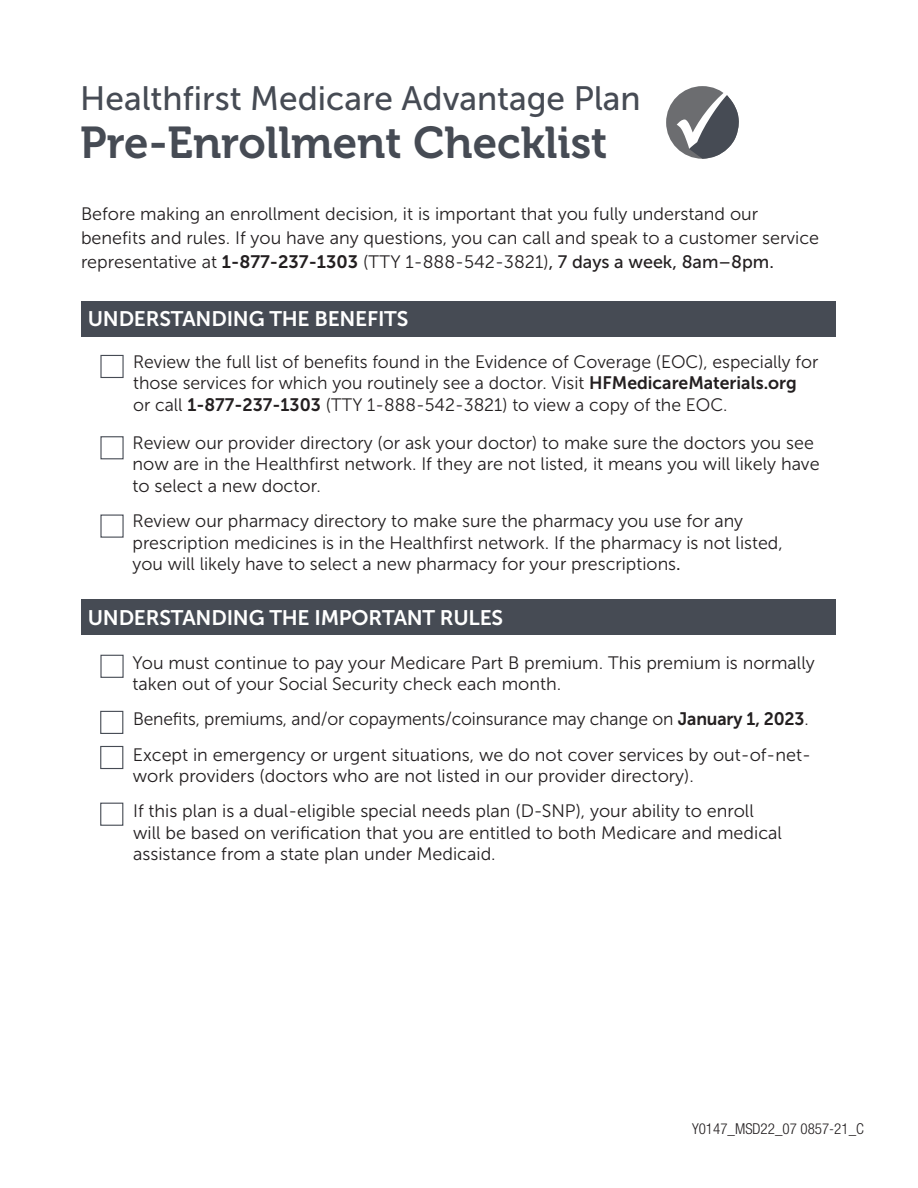
<style>
.page{position:relative;width:918px;height:1188px;background:#fff}
.page>*{position:absolute;margin:0;border:0;box-sizing:border-box;transform-origin:0 0}
.t1{font:44.4px "Museo 700";color:#464b54}
.t2{font:33.75px "Museo Sans 500";color:#464b54}
.t3{font:21px "Museo Sans 700";letter-spacing:-.01em;color:#fff}
.t4{font:18px/21.6px "Museo Sans 300";color:#231f20}
.t5{font:300 condensed 15px "Helvetica Neue LT Std";color:#231f20}
.s1{font-family:"Museo Sans 700"}
.s2{font-family:"Museo Sans 500"}
</style>
<div class="page">
<svg style="left:100px;top:354px;width:24px;height:184px"></svg>
<div style="left:666px;top:86px;width:73px;height:73px;background:#6c6d70;border-radius:50%"></div>
<svg style="left:677px;top:87px;width:62px;height:72px"></svg>
<div style="left:81px;top:301px;width:755px;height:36px;background:#464b54"></div>
<div style="left:81px;top:599px;width:755px;height:36px;background:#464b54"></div>
<svg style="left:100px;top:654px;width:24px;height:172px"></svg>
<p class="t2" style="left:80px;top:80px;width:562px">Healthfirst Medicare Advantage Plan</p>
<h2 class="t1" style="left:80px;top:118px;width:529px">Pre-Enrollment Checklist</h2>
<p class="t4" style="left:81px;top:202px;width:740px;line-height:24px">Before making an enrollment decision, it is important that you fully understand our benefits and rules. If you have any questions, you can call and speak to a customer service representative at <span class="s1">1-877-237-1303</span> (TTY 1-888-542-3821)<span class="s2">, 7 days a week, 8am–8pm.</span></p>
<h3 class="t3" style="left:88px;top:307px;width:322px">UNDERSTANDING THE BENEFITS</h3>
<p class="t4" style="left:133px;top:351px;width:687px">Review the full list of benefits found in the Evidence of Coverage (EOC), especially for those services for which you routinely see a doctor. Visit <span class="s1">HFMedicareMaterials.org </span>or call <span class="s1">1-877-237-1303</span> (TTY 1-888-542-3821) to view a copy of the EOC.</p>
<p class="t4" style="left:133px;top:432px;width:689px">Review our provider directory (or ask your doctor) to make sure the doctors you see now are in the Healthfirst network. If they are not listed, it means you will likely have to select a new doctor.</p>
<p class="t4" style="left:133px;top:510px;width:652px">Review our pharmacy directory to make sure the pharmacy you use for any prescription medicines is in the Healthfirst network. If the pharmacy is not listed, you will likely have to select a new pharmacy for your prescriptions<span class="s2">.</span></p>
<h3 class="t3" style="left:88px;top:606px;width:417px">UNDERSTANDING THE IMPORTANT RULES</h3>
<p class="t4" style="left:133px;top:652px;width:684px">You must continue to pay your Medicare Part B premium. This premium is normally taken out of your Social Security check each month.</p>
<p class="t4" style="left:133px;top:709px;width:677px">Benefits, premiums, and/or copayments/coinsurance may change on <span class="s1">January 1, 2023</span>.</p>
<p class="t4" style="left:133px;top:744px;width:680px">Except in emergency or urgent situations, we do not cover services by out-of-net&shy;work providers (doctors who are not listed in our provider directory).</p>
<p class="t4" style="left:133px;top:800px;width:650px">If this plan is a dual-eligible special needs plan (D-SNP), your ability to enroll will be based on verification that you are entitled to both Medicare and medical assistance from a state plan under Medicaid.</p>
<p class="t5" style="left:692px;top:1120px;width:173px">Y0147_MSD22_07 0857-21_C</p>
</div>
